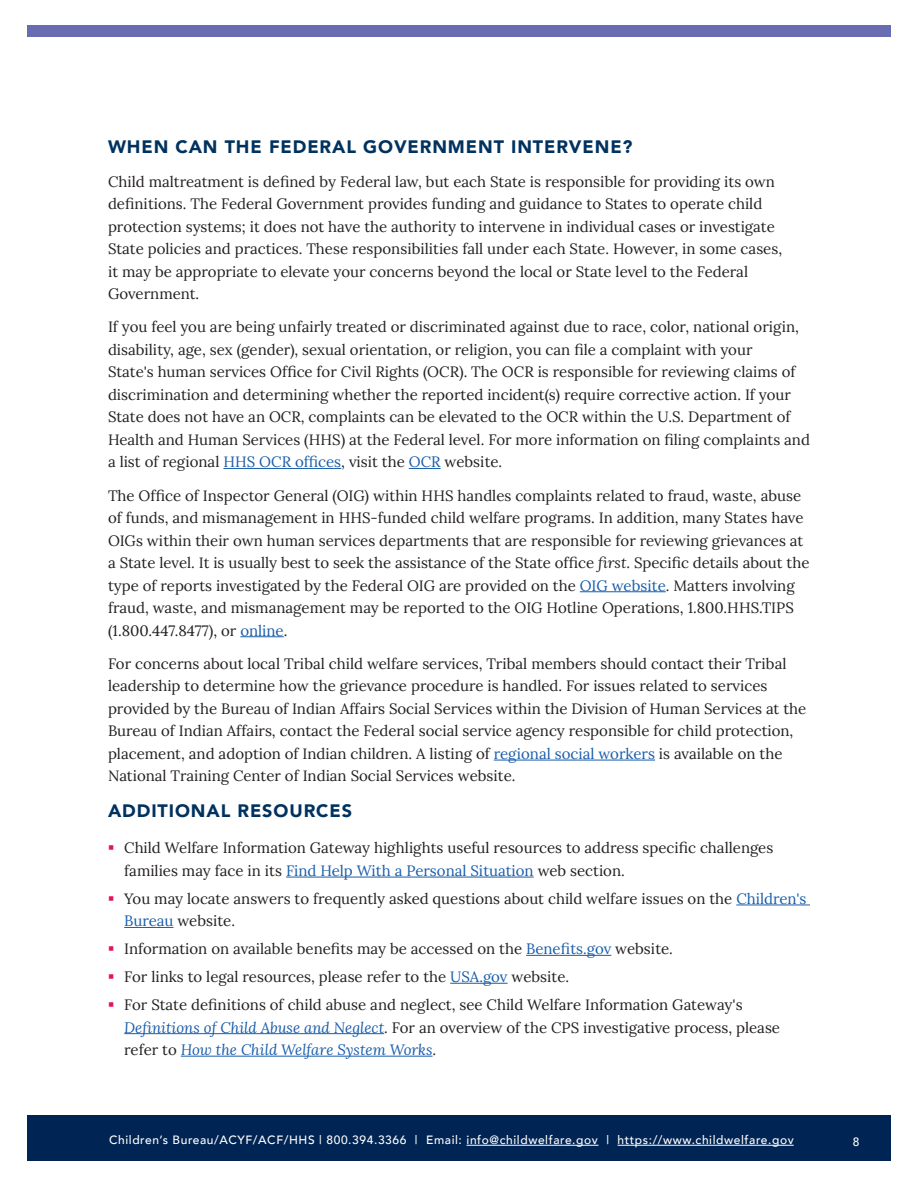
<style>
.page{position:relative;width:918px;height:1188px;background:#fff}
.page>*{position:absolute;margin:0;border:0;box-sizing:border-box;transform-origin:0 0}
.t1{font:900 18px "Avenir";letter-spacing:.05em;color:#00325f}
.t2{font:15px/22.5px "Lora";color:#231f20}
.t3{font:500 12px "Avenir";letter-spacing:.05em;color:#fff}
.s1{color:#195daa}
.s2{font-style:italic}
.s3{font-style:italic;color:#195daa}
</style>
<div class="page">
<div style="left:27px;top:1116px;width:864px;height:45px;background:#002453"></div>
<hr style="left:467px;top:1145px;width:132px;height:1px;background:#fff">
<hr style="left:618px;top:1145px;width:176px;height:1px;background:#fff">
<div style="left:27px;top:26px;width:864px;height:12px;background:#6a6cb2"></div>
<hr style="left:223px;top:468px;width:118px;height:1px;background:#195daa">
<hr style="left:409px;top:468px;width:32px;height:1px;background:#195daa">
<hr style="left:580px;top:591px;width:86px;height:1px;background:#195daa">
<hr style="left:240px;top:636px;width:44px;height:1px;background:#195daa">
<hr style="left:494px;top:760px;width:161px;height:1px;background:#195daa">
<hr style="left:286px;top:877px;width:248px;height:1px;background:#195daa">
<hr style="left:736px;top:905px;width:74px;height:1px;background:#195daa">
<hr style="left:124px;top:927px;width:49px;height:1px;background:#195daa">
<hr style="left:526px;top:955px;width:85px;height:1px;background:#195daa">
<hr style="left:450px;top:983px;width:58px;height:1px;background:#195daa">
<hr style="left:124px;top:1033px;width:260px;height:1px;background:#195daa">
<hr style="left:181px;top:1056px;width:252px;height:1px;background:#195daa">
<h2 class="t1" style="left:108px;top:132px;width:526px">WHEN CAN THE FEDERAL GOVERNMENT INTERVENE?</h2>
<p class="t2" style="left:108px;top:169px;width:676px">Child maltreatment is defined by Federal law, but each State is responsible for providing its own definitions. The Federal Government provides funding and guidance to States to operate child protection systems; it does not have the authority to intervene in individual cases or investigate State policies and practices. These responsibilities fall under each State. However, in some cases, it may be appropriate to elevate your concerns beyond the local or State level to the Federal Government.</p>
<p class="t2" style="left:108px;top:315px;width:704px">If you feel you are being unfairly treated or discriminated against due to race, color, national origin, disability, age, sex (gender), sexual orientation, or religion, you can file a complaint with your<br>State's human services Office for Civil Rights (OCR). The OCR is responsible for reviewing claims of discrimination and determining whether the reported incident(s) require corrective action. If your State does not have an OCR, complaints can be elevated to the OCR within the U.S. Department of Health and Human Services (HHS) at the Federal level. For more information on filing complaints and a list of regional <span class="s1">HHS OCR offices</span>, visit the <span class="s1">OCR</span> website.</p>
<p class="t2" style="left:108px;top:483px;width:703px">The Office of Inspector General (OIG) within HHS handles complaints related to fraud, waste, abuse of funds, and mismanagement in HHS-funded child welfare programs. In addition, many States have OIGs within their own human services departments that are responsible for reviewing grievances at a State level. It is usually best to seek the assistance of the State office <span class="s2">first</span>. Specific details about the type of reports investigated by the Federal OIG are provided on the <span class="s1">OIG website</span>. Matters involving fraud, waste, and mismanagement may be reported to the OIG Hotline Operations, 1.800.HHS.TIPS (1.800.447.8477), or <span class="s1">online</span>.</p>
<p class="t2" style="left:108px;top:651px;width:700px">For concerns about local Tribal child welfare services, Tribal members should contact their Tribal leadership to determine how the grievance procedure is handled. For issues related to services provided by the Bureau of Indian Affairs Social Services within the Division of Human Services at the Bureau of Indian Affairs, contact the Federal social service agency responsible for child protection, placement, and adoption of Indian children. A listing of <span class="s1">regional social workers</span> is available on the National Training Center of Indian Social Services website.</p>
<h2 class="t1" style="left:108px;top:796px;width:246px">ADDITIONAL RESOURCES</h2>
<p class="t2" style="left:124px;top:836px;width:651px">Child Welfare Information Gateway highlights useful resources to address specific challenges families may face in its <span class="s1">Find Help With a Personal Situation</span> web section.</p>
<p class="t2" style="left:124px;top:886px;width:684px">You may locate answers to frequently asked questions about child welfare issues on the <span class="s1">Children's<br>Bureau</span> website.</p>
<p class="t2" style="left:124px;top:937px;width:550px">Information on available benefits may be accessed on the <span class="s1">Benefits.gov</span> website.</p>
<p class="t2" style="left:124px;top:965px;width:447px">For links to legal resources, please refer to the <span class="s1">USA.gov</span> website.</p>
<p class="t2" style="left:124px;top:992px;width:657px">For State definitions of child abuse and neglect, see Child Welfare Information Gateway's<br><span class="s3">Definitions of Child Abuse and Neglect</span>. For an overview of the CPS investigative process, please refer to <span class="s3">How the Child Welfare System Works</span>.</p>
<p class="t3" style="left:109px;top:1130px;width:686px">Children’s Bureau/ACYF/ACF/HHS | 800.394.3366 | Email: info@childwelfare.gov | https://www.childwelfare.gov</p>
<p class="t3" style="left:853px;top:1131px;width:8px">8</p>
</div>
